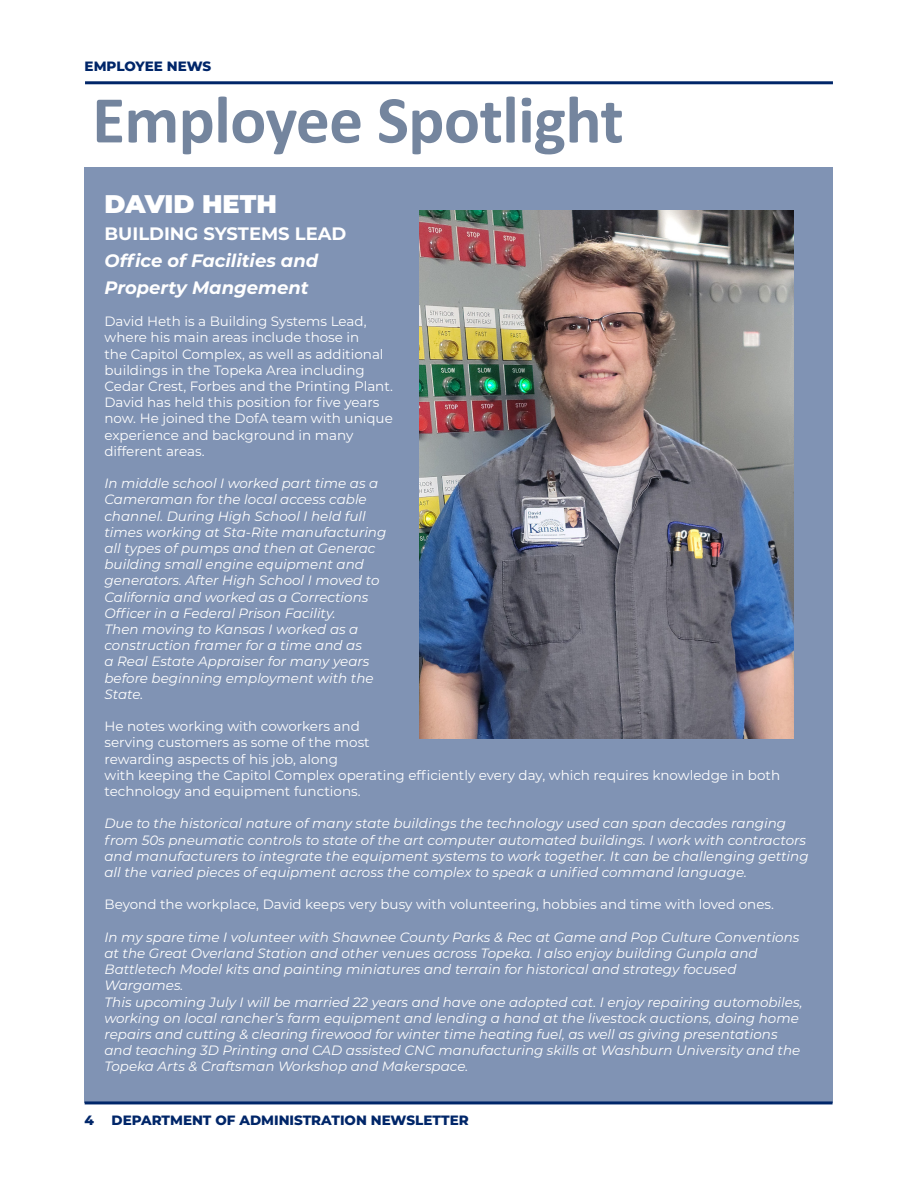
<style>
.page{position:relative;width:918px;height:1188px;background:#fff}
.page>*{position:absolute;margin:0;border:0;box-sizing:border-box;transform-origin:0 0}
.Headline{font:700 67.5px "Calibri";letter-spacing:-.01em;color:#74859e}
.Sidebar{font:900 25.5px "Montserrat";color:#fff}
.Sidebar-2{font:italic 700 18px/27px "Montserrat";color:#fff}
.Sidebar-3{font:700 18px "Montserrat";color:#fff}
.Copy{font:italic 13.5px/16.2px "Montserrat";color:#fff}
.Copy-2{font:13.5px/16.2px "Montserrat";color:#fff}
.Folio_-_Section_Title{font:800 13.5px "Montserrat";color:#002669}
</style>
<div class="page">
<hr style="left:85px;top:81px;width:748px;height:3px;background:#002669">
<div style="left:84px;top:168px;width:749px;height:935px;background:#8093b4"></div>
<img style="left:419px;top:210px;width:375px;height:528px">
<hr style="left:85px;top:1101px;width:748px;height:3px;background:#002669">
<p class="Folio_-_Section_Title" style="left:85px;top:57px;width:128px">EMPLOYEE NEWS</p>
<p class="Headline" style="left:92px;top:72px;width:533px">Employee Spotlight</p>
<p class="Sidebar" style="left:104px;top:185px;width:174px">DAVID HETH</p>
<p class="Sidebar-3" style="left:104px;top:220px;width:244px">BUILDING SYSTEMS LEAD</p>
<p class="Sidebar-2" style="left:104px;top:246px;width:215px">Office of Facilities and<br>Property Mangement</p>
<p class="Copy-2" style="left:104px;top:313px;width:290px">David Heth is a Building Systems Lead, where his main areas include those in<br>the Capitol Complex, as well as additional buildings in the Topeka Area including Cedar Crest, Forbes and the Printing Plant.<br>David has held this position for five years now. He joined the DofA team with unique experience and background in many different areas.</p>
<p class="Copy" style="left:104px;top:475px;width:283px">In middle school I worked part time as a Cameraman for the local access cable channel. During High School I held full times working at Sta-Rite manufacturing all types of pumps and then at Generac building small engine equipment and generators. After High School I moved to California and worked as a Corrections Officer in a Federal Prison Facility.<br>Then moving to Kansas I worked as a construction framer for a time and as<br>a Real Estate Appraiser for many years before beginning employment with the State.</p>
<p class="Copy-2" style="left:104px;top:718px;width:677px">He notes working with coworkers and<br>serving customers as some of the most<br>rewarding aspects of his job, along<br>with keeping the Capitol Complex operating efficiently every day, which requires knowledge in both technology and equipment functions.</p>
<p class="Copy" style="left:104px;top:815px;width:706px">Due to the historical nature of many state buildings the technology used can span decades ranging from 50s pneumatic controls to state of the art computer automated buildings. I work with contractors and manufacturers to integrate the equipment systems to work together. It can be challenging getting all the varied pieces of equipment across the complex to speak a unified command language.</p>
<p class="Copy-2" style="left:104px;top:896px;width:671px">Beyond the workplace, David keeps very busy with volunteering, hobbies and time with loved ones.</p>
<p class="Copy" style="left:104px;top:928px;width:697px">In my spare time I volunteer with Shawnee County Parks &amp; Rec at Game and Pop Culture Conventions at the Great Overland Station and other venues across Topeka. I also enjoy building Gunpla and Battletech Model kits and painting miniatures and terrain for historical and strategy focused Wargames.</p>
<p class="Copy" style="left:104px;top:993px;width:700px">This upcoming July I will be married 22 years and have one adopted cat. I enjoy repairing automobiles, working on local rancher’s farm equipment and lending a hand at the livestock auctions, doing home repairs and cutting &amp; clearing firewood for winter time heating fuel, as well as giving presentations and teaching 3D Printing and CAD assisted CNC manufacturing skills at Washburn University and the Topeka Arts &amp; Craftsman Workshop and Makerspace.</p>
<p class="Folio_-_Section_Title" style="left:85px;top:1111px;width:11px">4</p>
<p class="Folio_-_Section_Title" style="left:112px;top:1111px;width:359px">DEPARTMENT OF ADMINISTRATION NEWSLETTER</p>
</div>
